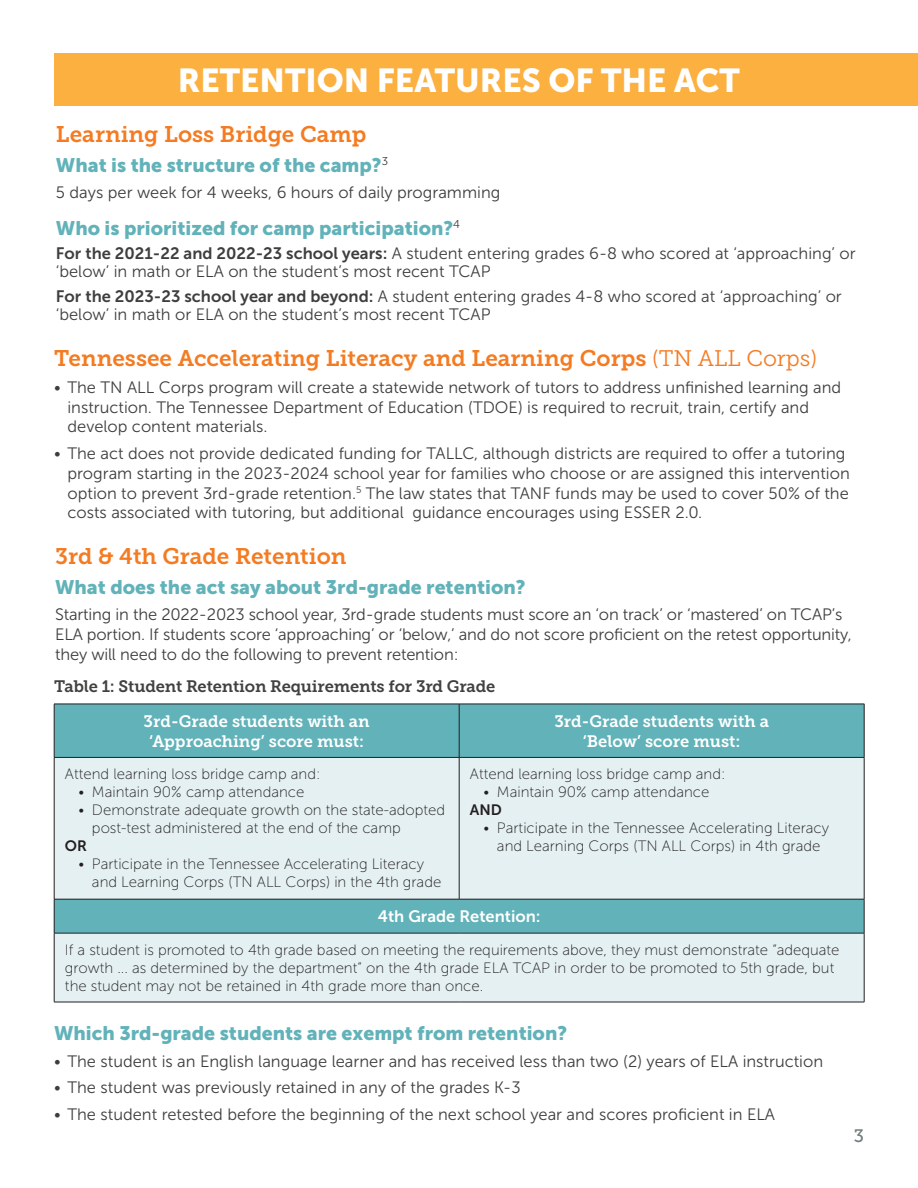
<style>
.page{position:relative;width:918px;height:1188px;background:#fff}
.page>*{position:absolute;margin:0;border:0;box-sizing:border-box;transform-origin:0 0}
.t1{font:33px "Museo Sans 900";color:#fff}
.t2{font:22.5px "Museo Slab 700";color:#f47b21}
.t3{font:19.5px "Museo Sans 900";color:#61b2b9}
.t4{font:18px "Museo Slab 500";color:#6f7c7d}
.t5{font:16.5px/19.8px "Museo Sans 300";color:#3e3e3f}
.t6{font:16.5px/19.5px "Museo Slab 700";color:#fff;text-align:center}
.t7{font:16.5px "Museo Slab 700";letter-spacing:-.01em;color:#424140}
.t8{font:16.5px "Museo Sans 700";color:#fff}
.t9{font:15px/18px "Museo Sans 100";color:#231f20}
.t10{font:15px "Museo Sans 700";color:#231f20}
.s1{font-family:"Museo Sans 700"}
.s2{font-family:"Museo Slab 300"}
</style>
<div class="page">
<div style="left:54px;top:53px;width:864px;height:53px;background:#fbb03f"></div>
<div style="left:55px;top:705px;width:809px;height:52px;background:#61b2b9"></div>
<div style="left:55px;top:758px;width:809px;height:141px;background:#e4f0f2"></div>
<div style="left:54px;top:899px;width:810px;height:34px;background:#61b2b9"></div>
<div style="left:54px;top:933px;width:810px;height:69px;background:#e4f0f2"></div>
<hr style="left:54px;top:704px;width:405px;height:1px;background:#231f20">
<hr style="left:54px;top:704px;width:1px;height:53px;background:#231f20">
<hr style="left:459px;top:704px;width:405px;height:1px;background:#231f20">
<hr style="left:459px;top:704px;width:1px;height:53px;background:#231f20">
<hr style="left:864px;top:704px;width:1px;height:53px;background:#231f20">
<hr style="left:54px;top:757px;width:405px;height:1px;background:#231f20">
<hr style="left:54px;top:758px;width:1px;height:141px;background:#231f20">
<hr style="left:459px;top:757px;width:405px;height:1px;background:#231f20">
<hr style="left:459px;top:758px;width:1px;height:141px;background:#231f20">
<hr style="left:864px;top:758px;width:1px;height:141px;background:#231f20">
<hr style="left:54px;top:899px;width:405px;height:1px;background:#231f20">
<hr style="left:54px;top:899px;width:1px;height:34px;background:#231f20">
<hr style="left:459px;top:899px;width:405px;height:1px;background:#231f20">
<hr style="left:864px;top:899px;width:1px;height:34px;background:#231f20">
<hr style="left:54px;top:933px;width:405px;height:1px;background:#231f20">
<hr style="left:54px;top:933px;width:1px;height:69px;background:#231f20">
<hr style="left:459px;top:933px;width:405px;height:1px;background:#231f20">
<hr style="left:864px;top:933px;width:1px;height:69px;background:#231f20">
<hr style="left:54px;top:1002px;width:405px;height:1px;background:#231f20">
<hr style="left:459px;top:1002px;width:405px;height:1px;background:#231f20">
<p class="t1" style="left:178px;top:62px;width:564px">RETENTION FEATURES OF THE ACT</p>
<p class="t2" style="left:56px;top:121px;width:312px">Learning Loss Bridge Camp</p>
<p class="t3" style="left:56px;top:154px;width:334px">What is the structure of the camp?<sup>3</sup></p>
<p class="t5" style="left:56px;top:183px;width:446px">5 days per week for 4 weeks, 6 hours of daily programming</p>
<p class="t3" style="left:56px;top:217px;width:406px">Who is prioritized for camp participation?<sup>4</sup></p>
<p class="t5" style="left:56px;top:245px;width:801px;line-height:18px"><span class="s1">For the 2021-22 and 2022-23 school years:</span> A student entering grades 6-8 who scored at ‘approaching’ or ‘below’ in math or ELA on the student’s most recent TCAP</p>
<p class="t5" style="left:56px;top:288px;width:787px;line-height:18px"><span class="s1">For the 2023-23 school year and beyond:</span> A student entering grades 4-8 who scored at ‘approaching’ or ‘below’ in math or ELA on the student’s most recent TCAP</p>
<p class="t2" style="left:54px;top:346px;width:765px">Tennessee Accelerating Literacy and Learning Corps <span class="s2">(TN ALL Corps)</span></p>
<p class="t5" style="left:68px;top:377px;width:775px;text-indent:-14px">• The TN ALL Corps program will create a statewide network of tutors to address unfinished learning and instruction. The Tennessee Department of Education (TDOE) is required to recruit, train, certify and develop content materials.</p>
<p class="t5" style="left:68px;top:444px;width:784px;text-indent:-14px">• The act does not provide dedicated funding for TALLC, although districts are required to offer a tutoring program starting in the 2023-2024 school year for families who choose or are assigned this intervention option to prevent 3rd-grade retention.<sup>5</sup> The law states that TANF funds may be used to cover 50% of the costs associated with tutoring, but additional guidance encourages using ESSER 2.0.</p>
<p class="t2" style="left:55px;top:543px;width:293px">3rd &amp; 4th Grade Retention</p>
<p class="t3" style="left:55px;top:576px;width:472px">What does the act say about 3rd-grade retention?</p>
<p class="t5" style="left:55px;top:605px;width:798px">Starting in the 2022-2023 school year, 3rd-grade students must score an ‘on track’ or ‘mastered’ on TCAP’s<br>ELA portion. If students score ‘approaching’ or ‘below,’ and do not score proficient on the retest opportunity, they will need to do the following to prevent retention:</p>
<p class="t7" style="left:54px;top:677px;width:443px">Table 1: Student Retention Requirements for 3rd Grade</p>
<p class="t6" style="left:144px;top:712px;width:228px">3rd-Grade students with an ‘Approaching’ score must:</p>
<p class="t6" style="left:554px;top:712px;width:216px">3rd-Grade students with a ‘Below’ score must:</p>
<p class="t9" style="left:65px;top:765px;width:257px">Attend learning loss bridge camp and:</p>
<p class="t9" style="left:78px;top:783px;width:227px">• Maintain 90% camp attendance</p>
<p class="t9" style="left:92px;top:801px;width:355px;text-indent:-14px">• Demonstrate adequate growth on the state-adopted post-test administered at the end of the camp</p>
<p class="t10" style="left:65px;top:838px;width:24px">OR</p>
<p class="t9" style="left:92px;top:855px;width:351px;text-indent:-14px">• Participate in the Tennessee Accelerating Literacy and Learning Corps (TN ALL Corps) in the 4th grade</p>
<p class="t9" style="left:470px;top:765px;width:257px">Attend learning loss bridge camp and:</p>
<p class="t9" style="left:483px;top:783px;width:227px">• Maintain 90% camp attendance</p>
<p class="t10" style="left:470px;top:802px;width:34px">AND</p>
<p class="t9" style="left:483px;top:819px;width:347px;text-align:center">• Participate in the Tennessee Accelerating Literacy and Learning Corps (TN ALL Corps) in 4th grade</p>
<p class="t8" style="left:378px;top:907px;width:164px">4th Grade Retention:</p>
<p class="t9" style="left:65px;top:941px;width:776px">If a student is promoted to 4th grade based on meeting the requirements above, they must demonstrate “adequate growth ... as determined by the department” on the 4th grade ELA TCAP in order to be promoted to 5th grade, but the student may not be retained in 4th grade more than once.</p>
<p class="t3" style="left:54px;top:1022px;width:515px">Which 3rd-grade students are exempt from retention?</p>
<p class="t5" style="left:54px;top:1051px;width:771px">• The student is an English language learner and has received less than two (2) years of ELA instruction</p>
<p class="t5" style="left:54px;top:1078px;width:468px">• The student was previously retained in any of the grades K-3</p>
<p class="t5" style="left:54px;top:1104px;width:723px">• The student retested before the beginning of the next school year and scores proficient in ELA</p>
<p class="t4" style="left:854px;top:1126px;width:12px">3</p>
</div>
